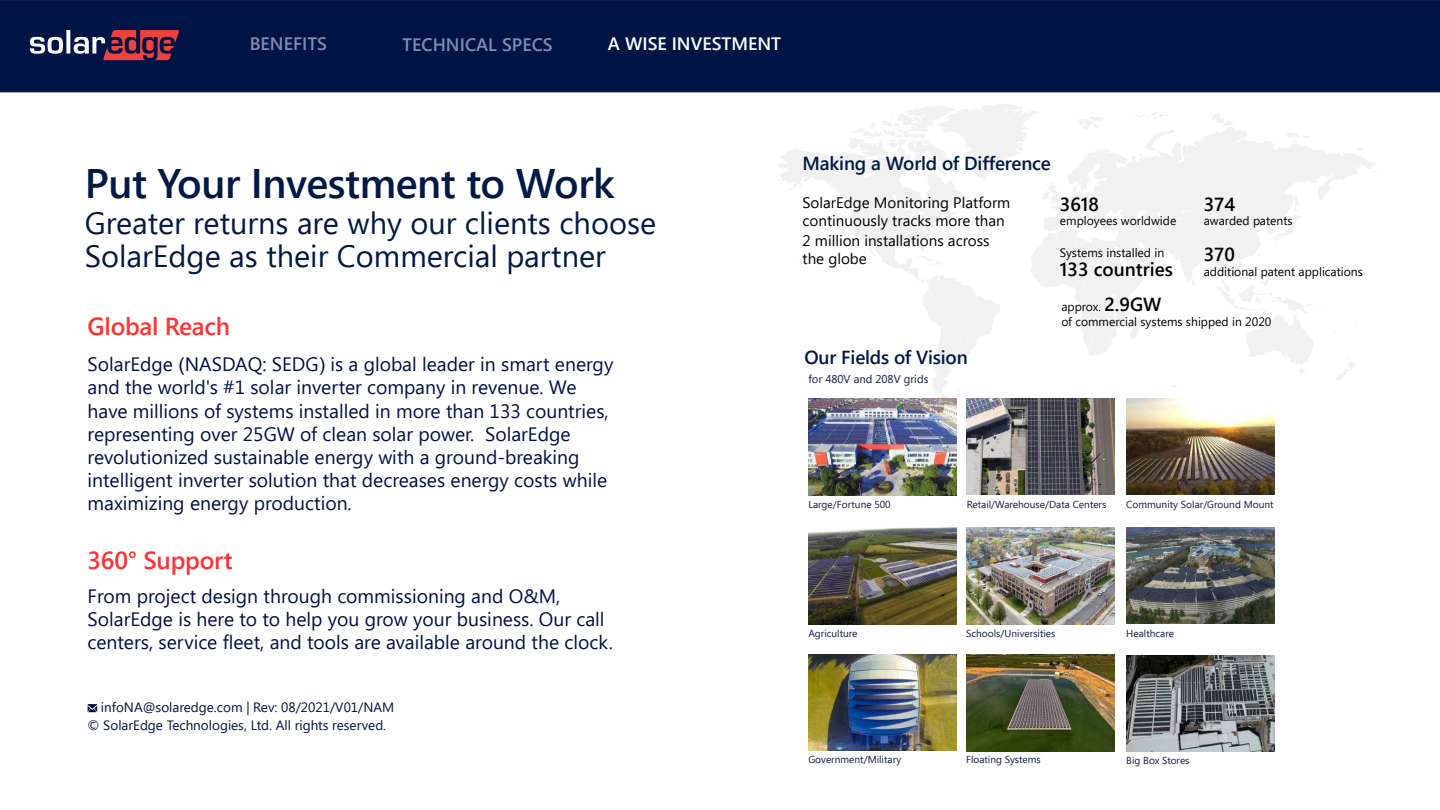
<style>
.page{position:relative;width:1440px;height:810px;background:#fff}
.page>*{position:absolute;margin:0;border:0;box-sizing:border-box;transform-origin:0 0}
.t1{font:600 41.25px "Segoe UI";letter-spacing:-.01em;color:#001945}
.t2{font:30.75px/33px "Segoe UI";color:#001945}
.t3{font:600 24.6px "Segoe UI";letter-spacing:-.01em;color:#ff3232}
.t4{font:19.35px/23.2px "Segoe UI";color:#000f47}
.t5{font:600 18.9px "Segoe UI";letter-spacing:-.01em;color:#001945}
.t6{font:600 18.9px "Segoe UI";color:#000}
.t7{font:600 18px "Segoe UI";color:#838aad}
.t8{font:600 18px "Segoe UI";color:#fff}
.t9{font:15.15px/18.2px "Segoe UI";color:#000}
.t10{font:13.5px/18.1px "Segoe UI";color:#000f47}
.t11{font:12.15px/15.9px "Segoe UI";color:#000}
.t12{font:11.25px "Segoe UI";color:#121844}
.t13{font:10.12px "Segoe UI";color:#121844}
.s1{font-family:"Arial"}
.s2{font-weight:600;font-size:18.9px}
</style>
<div class="page">
<svg style="left:778px;top:104px;width:598px;height:296px"></svg>
<img style="left:808px;top:398px;width:148px;height:97px">
<img style="left:1126px;top:527px;width:148px;height:97px">
<img style="left:966px;top:528px;width:148px;height:97px">
<img style="left:1126px;top:398px;width:148px;height:97px">
<img style="left:808px;top:654px;width:148px;height:97px">
<img style="left:967px;top:398px;width:148px;height:97px">
<img style="left:808px;top:528px;width:148px;height:97px">
<img style="left:966px;top:655px;width:148px;height:96px">
<img style="left:1126px;top:655px;width:148px;height:97px">
<svg style="left:88px;top:704px;width:9px;height:8px"></svg>
<div style="left:0;top:0;width:1440px;height:92px;background:#001446"></div>
<svg style="left:30px;top:30px;width:149px;height:30px"></svg>
<div style="left:402px;top:37px;width:152px;height:23px;background:#001446"></div>
<p class="t7" style="left:250px;top:30px;width:79px">BENEFITS</p>
<p class="t7" style="left:402px;top:30px;width:152px">TECHNICAL SPECS</p>
<p class="t8" style="left:608px;top:30px;width:175px">A WISE INVESTMENT</p>
<h1 class="t1" style="left:85px;top:150px;width:532px">Put Your Investment to Work</h1>
<h2 class="t2" style="left:85px;top:207px;width:573px">Greater returns are why our clients choose<br>SolarEdge as their Commercial partner</h2>
<p class="t3" style="left:88px;top:306px;width:144px">Global Reach</p>
<p class="t4" style="left:88px;top:353px;width:527px">SolarEdge <span class="s1">(</span>NASDAQ: SEDG<span class="s1">)</span> is a global leader in smart energy and the world's #1 solar inverter company in revenue. We have millions of systems installed in more than 133 countries, representing over 25GW of clean solar power. SolarEdge revolutionized sustainable energy with a ground-breaking intelligent inverter solution that decreases energy costs while maximizing energy production.</p>
<p class="t3" style="left:88px;top:540px;width:147px">360° Support</p>
<p class="t4" style="left:88px;top:585px;width:527px">From project design through commissioning and O&amp;M,<br>SolarEdge is here to to help you grow your business. Our call centers, service fleet, and tools are available around the clock.</p>
<p class="t10" style="left:88px;top:699px;width:308px;text-indent:13px">infoNA@solaredge.com | Rev: 08/2021/V01/NAM © SolarEdge Technologies, Ltd. All rights reserved.</p>
<p class="t5" style="left:803px;top:148px;width:250px">Making a World of Difference</p>
<p class="t9" style="left:803px;top:193px;width:209px">SolarEdge Monitoring Platform continuously tracks more than</p>
<p class="t9" style="left:803px;top:231px;width:188px">2 million installations across the globe</p>
<p class="t5" style="left:805px;top:342px;width:165px">Our Fields of Vision</p>
<p class="t12" style="left:808px;top:373px;width:122px">for 480V and 208V grids</p>
<p class="t6" style="left:1060px;top:189px;width:41px">3618</p>
<p class="t11" style="left:1060px;top:213px;width:118px">employees worldwide</p>
<p class="t6" style="left:1204px;top:189px;width:33px">374</p>
<p class="t11" style="left:1204px;top:213px;width:90px">awarded patents</p>
<p class="t6" style="left:1204px;top:240px;width:33px">370</p>
<p class="t11" style="left:1204px;top:264px;width:161px">additional patent applications</p>
<p class="t11" style="left:1061px;top:298px;width:212px">approx. <span class="s2">2.9GW<br></span>of commercial systems shipped in 2020</p>
<p class="t11" style="left:1060px;top:245px;width:106px">Systems installed in</p>
<p class="t6" style="left:1060px;top:254px;width:114px">133 countries</p>
<p class="t13" style="left:808px;top:498px;width:84px">Large/Fortune 500</p>
<p class="t13" style="left:967px;top:498px;width:141px">Retail/Warehouse/Data Centers</p>
<p class="t13" style="left:1126px;top:498px;width:149px">Community Solar/Ground Mount</p>
<p class="t13" style="left:808px;top:627px;width:51px">Agriculture</p>
<p class="t13" style="left:966px;top:628px;width:91px">Schools/Universities</p>
<p class="t13" style="left:1126px;top:628px;width:49px">Healthcare</p>
<p class="t13" style="left:808px;top:754px;width:95px">Government/Military</p>
<p class="t13" style="left:966px;top:754px;width:76px">Floating Systems</p>
<p class="t13" style="left:1126px;top:755px;width:65px">Big Box Stores</p>
</div>
